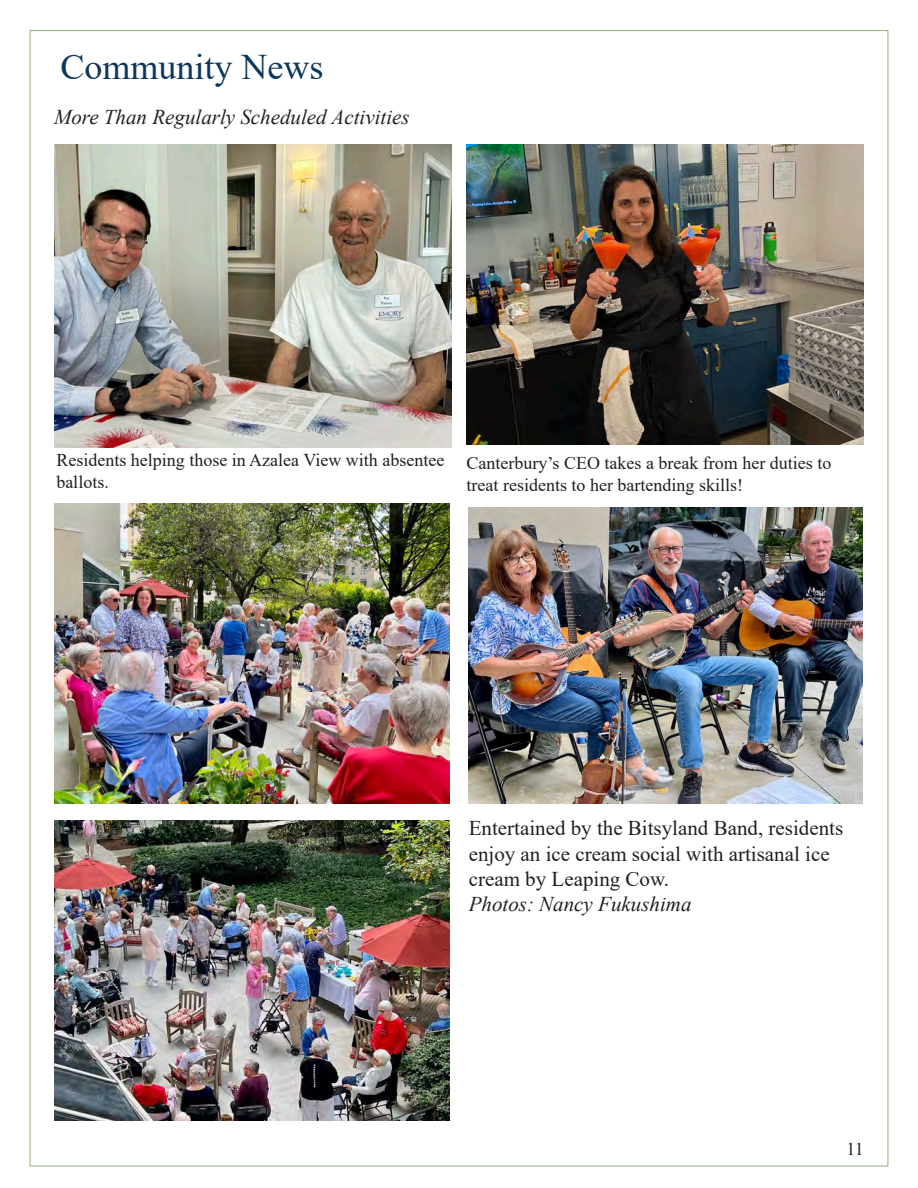
<style>
.page{position:relative;width:918px;height:1188px;background:#fff}
.page>*{position:absolute;margin:0;border:0;box-sizing:border-box;transform-origin:0 0}
.t1{font:36px "Times New Roman";color:#0c375b}
.t2{font:21px/25.2px "Times New Roman";color:#231f20}
.Subtitle{font:italic 21px "Times New Roman";color:#231f20}
.Box_Text{font:18px/21.6px "Times New Roman";color:#231f20}
</style>
<div class="page">
<img style="left:54px;top:503px;width:395px;height:300px">
<img style="left:54px;top:145px;width:398px;height:303px">
<img style="left:54px;top:821px;width:395px;height:300px">
<img style="left:468px;top:507px;width:395px;height:296px">
<img style="left:466px;top:145px;width:398px;height:300px">
<p class="t1" style="left:60px;top:42px;width:265px">Community News</p>
<p class="Subtitle" style="left:54px;top:103px;width:357px">More Than Regularly Scheduled Activities</p>
<p class="Box_Text" style="left:56px;top:449px;width:390px">Residents helping those in Azalea View with absentee ballots.</p>
<p class="Box_Text" style="left:467px;top:452px;width:366px">Canterbury’s CEO takes a break from her duties to treat residents to her bartending skills!</p>
<p class="t2" style="left:469px;top:815px;width:376px">Entertained by the Bitsyland Band, residents enjoy an ice cream social with artisanal ice cream by Leaping Cow.</p>
<p class="Subtitle" style="left:469px;top:889px;width:224px">Photos: Nancy Fukushima</p>
<p class="Box_Text" style="left:846px;top:1137px;width:19px">11</p>
</div>
